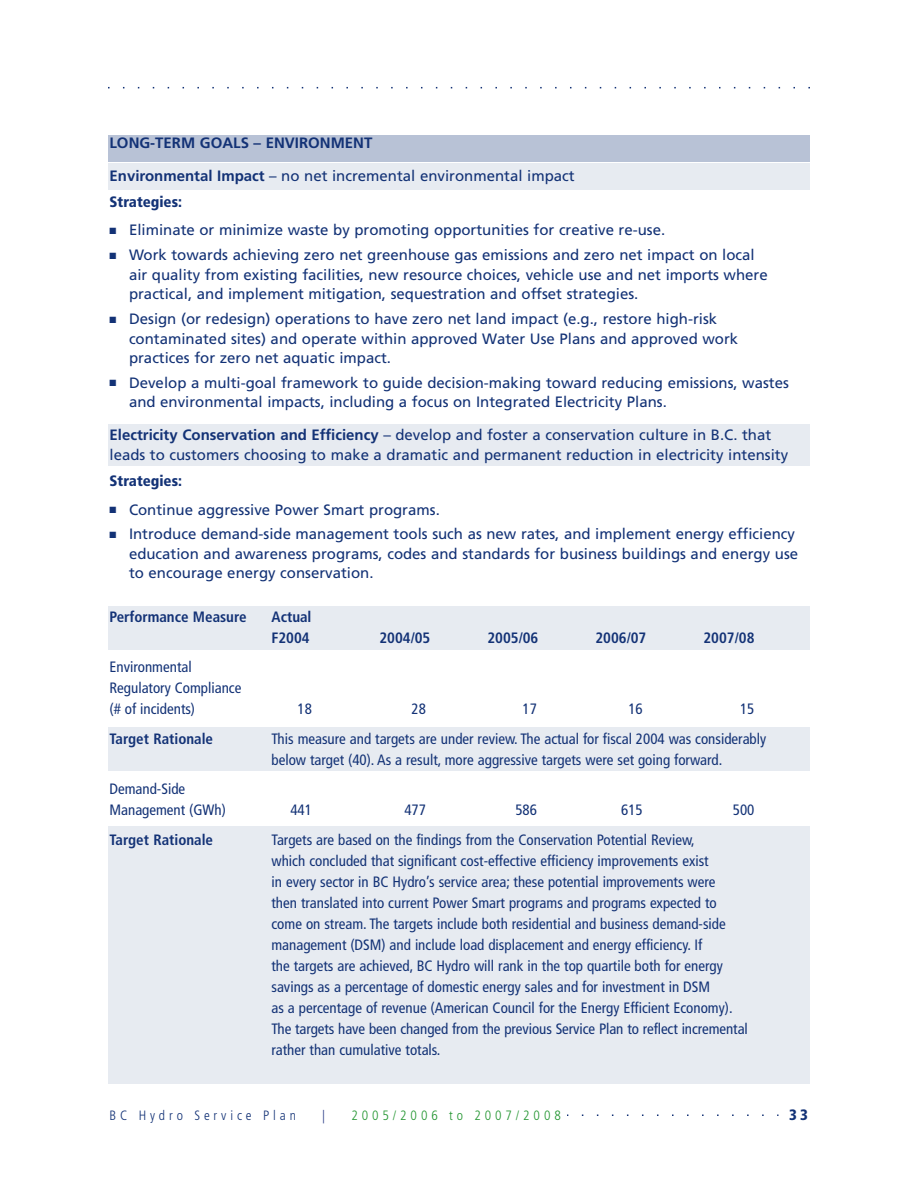
<style>
.page{position:relative;width:918px;height:1188px;background:#fff}
.page>*{position:absolute;margin:0;border:0;box-sizing:border-box;transform-origin:0 0}
.t1{font:15px/19.5px "Frutiger";color:#133276}
.t2{font:condensed 15px/21px "Frutiger";color:#133276}
.t3{font:700 condensed 15px/21px "Frutiger";color:#133276}
.t4{font:700 15px "Frutiger";color:#133276}
.t5{font:900 condensed 15px "Frutiger";color:#133276}
.t6{font:300 condensed 13.5px "Frutiger";letter-spacing:.29em;color:#229530}
.t7{font:300 condensed 13.5px "Frutiger";letter-spacing:.29em;color:#133276}
.t8{font:300 condensed 13.5px "Frutiger";color:#12267a}
.s1{font-weight:700}
.s2{font-weight:900;font-stretch:condensed}
</style>
<div class="page">
<div style="left:108px;top:606px;width:702px;height:44px;background:#e7ebf1"></div>
<div style="left:108px;top:728px;width:702px;height:43px;background:#e7ebf1"></div>
<div style="left:108px;top:826px;width:702px;height:258px;background:#e7ebf1"></div>
<div style="left:108px;top:164px;width:702px;height:26px;background:#e7ebf1"></div>
<div style="left:108px;top:135px;width:702px;height:27px;background:#b8c2d6"></div>
<div style="left:108px;top:424px;width:702px;height:42px;background:#e7ebf1"></div>
<svg style="left:567px;top:1114px;width:211px;height:2px"></svg>
<svg style="left:108px;top:87px;width:702px;height:1px"></svg>
<p class="t4" style="left:110px;top:136px;width:264px">LONG-TERM GOALS – ENVIRONMENT</p>
<p class="t1" style="left:110px;top:163px;width:467px;line-height:26.4px"><span class="s1">Environmental Impact</span> – no net incremental environmental impact<br><span class="s2">Strategies:</span></p>
<p class="t1" style="left:110px;top:221px;width:557px">■ Eliminate or minimize waste by promoting opportunities for creative re-use.</p>
<p class="t1" style="left:129px;top:246px;width:640px;text-indent:-20px">■ Work towards achieving zero net greenhouse gas emissions and zero net impact on local air quality from existing facilities, new resource choices, vehicle use and net imports where practical, and implement mitigation, sequestration and offset strategies.</p>
<p class="t1" style="left:129px;top:310px;width:611px;text-indent:-20px">■ Design (or redesign) operations to have zero net land impact (e.g., restore high-risk contaminated sites) and operate within approved Water Use Plans and approved work practices for zero net aquatic impact.</p>
<p class="t1" style="left:129px;top:374px;width:661px;text-indent:-20px">■ Develop a multi-goal framework to guide decision-making toward reducing emissions, wastes and environmental impacts, including a focus on Integrated Electricity Plans.</p>
<p class="t1" style="left:110px;top:427px;width:680px"><span class="s1">Electricity Conservation and Efficiency</span> – develop and foster a conservation culture in B.C. that leads to customers choosing to make a dramatic and permanent reduction in electricity intensity</p>
<p class="t5" style="left:110px;top:475px;width:74px">Strategies:</p>
<p class="t1" style="left:110px;top:501px;width:332px">■ Continue aggressive Power Smart programs.</p>
<p class="t1" style="left:129px;top:526px;width:671px;text-indent:-20px">■ Introduce demand-side management tools such as new rates, and implement energy efficiency education and awareness programs, codes and standards for business buildings and energy use to encourage energy conservation.</p>
<p class="t3" style="left:110px;top:607px;width:139px">Performance Measure</p>
<p class="t3" style="left:272px;top:607px;width:42px">Actual<br>F2004</p>
<p class="t3" style="left:380px;top:628px;width:52px">2004/05</p>
<p class="t3" style="left:488px;top:628px;width:52px">2005/06</p>
<p class="t3" style="left:596px;top:628px;width:52px">2006/07</p>
<p class="t3" style="left:704px;top:628px;width:52px">2007/08</p>
<p class="t2" style="left:110px;top:658px;width:133px">Environmental<br>Regulatory Compliance (# of incidents)</p>
<p class="t2" style="left:298px;top:700px;width:16px">18</p>
<p class="t2" style="left:412px;top:700px;width:16px">28</p>
<p class="t2" style="left:523px;top:700px;width:16px">17</p>
<p class="t2" style="left:628px;top:700px;width:16px">16</p>
<p class="t2" style="left:740px;top:700px;width:16px">15</p>
<p class="t3" style="left:110px;top:729px;width:105px">Target Rationale</p>
<p class="t2" style="left:271px;top:729px;width:496px">This measure and targets are under review. The actual for fiscal 2004 was considerably below target (40). As a result, more aggressive targets were set going forward.</p>
<p class="t2" style="left:109px;top:780px;width:118px">Demand-Side<br>Management (GWh)</p>
<p class="t2" style="left:290px;top:801px;width:23px">441</p>
<p class="t2" style="left:404px;top:801px;width:23px">477</p>
<p class="t2" style="left:515px;top:801px;width:23px">586</p>
<p class="t2" style="left:621px;top:801px;width:23px">615</p>
<p class="t2" style="left:733px;top:801px;width:23px">500</p>
<p class="t3" style="left:109px;top:831px;width:105px">Target Rationale</p>
<p class="t2" style="left:271px;top:831px;width:478px">Targets are based on the findings from the Conservation Potential Review,<br>which concluded that significant cost-effective efficiency improvements exist<br>in every sector in BC Hydro’s service area; these potential improvements were<br>then translated into current Power Smart programs and programs expected to come on stream. The targets include both residential and business demand-side management (DSM) and include load displacement and energy efficiency. If<br>the targets are achieved, BC Hydro will rank in the top quartile both for energy savings as a percentage of domestic energy sales and for investment in DSM<br>as a percentage of revenue (American Council for the Energy Efficient Economy).<br>The targets have been changed from the previous Service Plan to reflect incremental rather than cumulative totals.</p>
<p class="t7" style="left:110px;top:1110px;width:188px">BC Hydro Service Plan</p>
<p class="t8" style="left:322px;top:1110px;width:4px">|</p>
<p class="t6" style="left:351px;top:1110px;width:211px">2005/2006 to 2007/2008</p>
<p class="t5" style="left:789px;top:1108px;width:20px">33</p>
</div>
